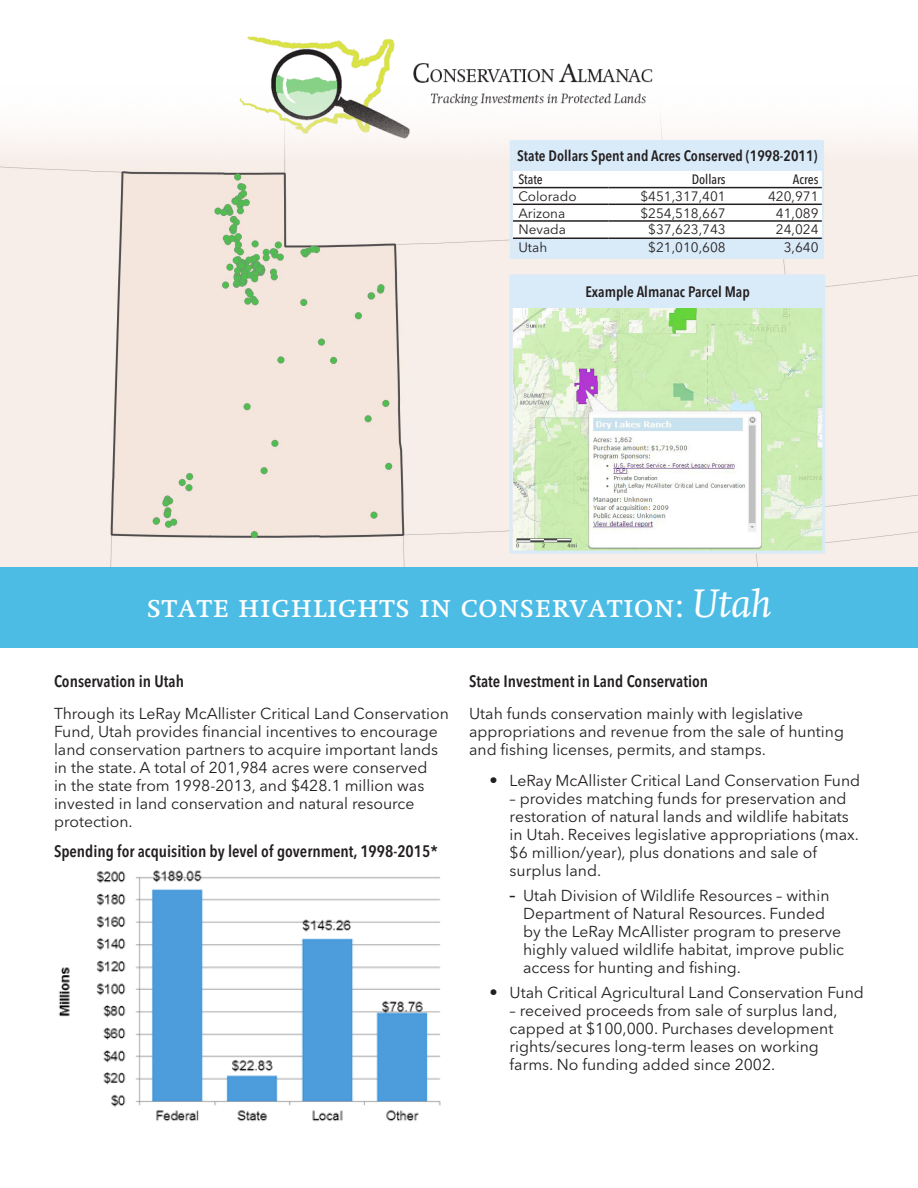
<style>
.page{position:relative;width:918px;height:1188px;background:#fff}
.page>*{position:absolute;margin:0;border:0;box-sizing:border-box;transform-origin:0 0}
.title_box{font:33px "Swift Neue LT Pro";color:#fff}
.Columns_text{font:600 condensed 16.5px "Avenir Next LT Pro";color:#231f20}
.Columns_text-2{font:15.75px/18px "Avenir Next LT Pro";color:#231f20}
.t1{font:600 condensed 15px "Avenir Next LT Pro";color:#231f20}
.t2{font:13.5px "Avenir Next LT Pro";color:#231f20}
.t3{font:500 condensed 13.5px "Avenir Next LT Pro";color:#231f20}
.s1{font-style:italic;font-size:40.5px}
.s2{font-weight:600;font-stretch:condensed;font-size:16.5px}
</style>
<div class="page">
<img style="left:247px;top:36px;width:406px;height:45px">
<div style="left:0;top:567px;width:918px;height:81px;background:#4dbce5"></div>
<img style="left:0;top:81px;width:918px;height:486px">
<img style="left:513px;top:307px;width:308px;height:243px">
<div style="left:509px;top:274px;width:316px;height:280px;border:3px solid #d9eaf8"></div>
<div style="left:512px;top:276px;width:312px;height:31px;background:#d9eaf8"></div>
<div style="left:513px;top:140px;width:309px;height:31px;background:#d9eaf8"></div>
<div style="left:513px;top:171px;width:309px;height:88px;background:#d9eaf8"></div>
<div style="left:513px;top:171px;width:309px;height:67px;background:#fff"></div>
<hr style="left:513px;top:187px;width:96px;height:1px;background:#231f20">
<hr style="left:609px;top:187px;width:120px;height:1px;background:#231f20">
<hr style="left:729px;top:187px;width:93px;height:1px;background:#231f20">
<hr style="left:513px;top:204px;width:96px;height:1px;background:#231f20">
<hr style="left:609px;top:204px;width:120px;height:1px;background:#231f20">
<hr style="left:729px;top:204px;width:93px;height:1px;background:#231f20">
<hr style="left:513px;top:220px;width:96px;height:2px;background:#231f20">
<hr style="left:609px;top:220px;width:120px;height:2px;background:#231f20">
<hr style="left:729px;top:220px;width:93px;height:2px;background:#231f20">
<hr style="left:513px;top:238px;width:96px;height:1px;background:#231f20">
<hr style="left:609px;top:238px;width:120px;height:1px;background:#231f20">
<hr style="left:729px;top:238px;width:93px;height:1px;background:#231f20">
<img style="left:58px;top:870px;width:383px;height:252px">
<p class="t1" style="left:517px;top:147px;width:302px">State Dollars Spent and Acres Conserved (1998-2011)</p>
<p class="t3" style="left:518px;top:171px;width:26px">State</p>
<p class="t3" style="left:692px;top:171px;width:36px">Dollars</p>
<p class="t3" style="left:793px;top:171px;width:27px">Acres</p>
<p class="t2" style="left:518px;top:188px;width:60px">Colorado</p>
<p class="t2" style="left:640px;top:188px;width:87px">$451,317,401</p>
<p class="t2" style="left:768px;top:188px;width:52px">420,971</p>
<p class="t2" style="left:518px;top:205px;width:48px">Arizona</p>
<p class="t2" style="left:640px;top:205px;width:87px">$254,518,667</p>
<p class="t2" style="left:776px;top:205px;width:44px">41,089</p>
<p class="t2" style="left:518px;top:222px;width:49px">Nevada</p>
<p class="t2" style="left:648px;top:222px;width:79px">$37,623,743</p>
<p class="t2" style="left:776px;top:222px;width:44px">24,024</p>
<p class="t2" style="left:518px;top:239px;width:30px">Utah</p>
<p class="t2" style="left:648px;top:239px;width:79px">$21,010,608</p>
<p class="t2" style="left:784px;top:239px;width:36px">3,640</p>
<p class="t1" style="left:585px;top:283px;width:166px">Example Almanac Parcel Map</p>
<p class="title_box" style="left:146px;top:587px;width:627px">state highlights in conservation: <span class="s1">Utah</span></p>
<p class="Columns_text" style="left:54px;top:672px;width:132px">Conservation in Utah</p>
<p class="Columns_text-2" style="left:54px;top:705px;width:396px">Through its LeRay McAllister Critical Land Conservation Fund, Utah provides financial incentives to encourage land conservation partners to acquire important lands in the state. A total of 201,984 acres were conserved<br>in the state from 1998-2013, and $428.1 million was invested in land conservation and natural resource protection.</p>
<p class="Columns_text" style="left:54px;top:842px;width:385px">Spending for acquisition by level of government, 1998-2015*</p>
<p class="Columns_text" style="left:469px;top:672px;width:241px">State Investment in Land Conservation</p>
<p class="Columns_text-2" style="left:469px;top:705px;width:376px">Utah funds conservation mainly with legislative appropriations and revenue from the sale of hunting and fishing licenses, permits, and stamps.</p>
<p class="Columns_text-2" style="left:489px;top:772px;width:372px"><span class="s2">•</span> LeRay McAllister Critical Land Conservation Fund</p>
<p class="Columns_text-2" style="left:510px;top:790px;width:351px">– provides matching funds for preservation and restoration of natural lands and wildlife habitats in Utah. Receives legislative appropriations (max. $6 million/year), plus donations and sale of surplus land.</p>
<p class="Columns_text-2" style="left:523px;top:887px;width:323px;text-indent:-14px"><span class="s2">–</span> Utah Division of Wildlife Resources – within Department of Natural Resources. Funded by the LeRay McAllister program to preserve highly valued wildlife habitat, improve public access for hunting and fishing.</p>
<p class="Columns_text-2" style="left:489px;top:984px;width:376px"><span class="s2">•</span> Utah Critical Agricultural Land Conservation Fund</p>
<p class="Columns_text-2" style="left:510px;top:1002px;width:329px">– received proceeds from sale of surplus land, capped at $100,000. Purchases development rights/secures long-term leases on working farms. No funding added since 2002.</p>
</div>
